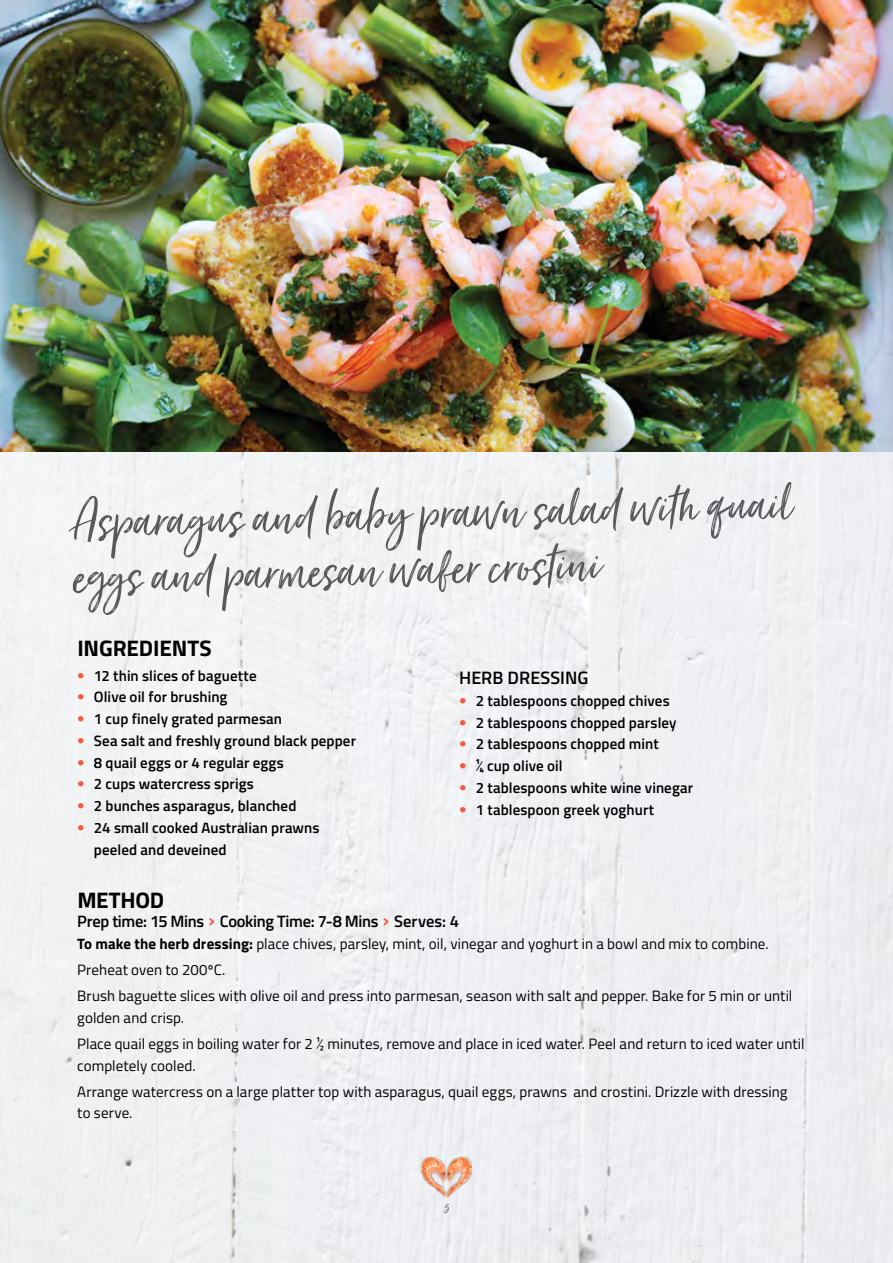
<style>
.page{position:relative;width:893px;height:1263px;background:#eff0f3}
.page>*{position:absolute;margin:0;border:0;box-sizing:border-box;transform-origin:0 0}
.t1{font:64.5px/56.2px "Just Lovely";color:#58595b}
.t2{font:700 22.5px "Titillium Web";letter-spacing:-.005em;color:#000}
.t3{font:19.5px "Just Lovely";color:#58595b}
.t4{font:600 18px "Titillium Web";letter-spacing:.005em;color:#000}
.t5{font:600 16.5px "Titillium Web";letter-spacing:-.02em;color:#000}
.t6{font:15px/26px "Titillium Web";letter-spacing:.005em;color:#000}
.t7{font:600 15px/21.8px "Titillium Web";letter-spacing:.005em;color:#000}
.s1{font-family:"Helvetica Neue";font-weight:400;color:#f15b40}
.s2{font-size:21px;color:#f15b40}
.s3{font-weight:700}
</style>
<div class="page">
<div style="left:420px;top:1156px;width:53px;height:43px;background:#000;opacity:.31"></div>
<img style="left:422px;top:1157px;width:49px;height:40px">
<img style="left:0;top:0;width:893px;height:451px">
<h1 class="t1" style="left:71px;top:494px;width:722px;rotate:-1deg">Asparagus and baby prawn salad with quail egg s and parmesan wafer crostini</h1>
<h2 class="t2" style="left:77px;top:631px;width:136px">INGREDIENTS</h2>
<p class="t7" style="left:77px;top:664px;width:181px"><span class="s1">•</span> 12 thin slices of baguette</p>
<p class="t7" style="left:77px;top:685px;width:152px"><span class="s1">•</span> Olive oil for brushing</p>
<p class="t7" style="left:77px;top:707px;width:206px"><span class="s1">•</span> 1 cup finely grated parmesan</p>
<p class="t7" style="left:77px;top:729px;width:280px"><span class="s1">•</span> Sea salt and freshly ground black pepper</p>
<p class="t7" style="left:77px;top:751px;width:208px"><span class="s1">•</span> 8 quail eggs or 4 regular eggs</p>
<p class="t7" style="left:77px;top:772px;width:178px"><span class="s1">•</span> 2 cups watercress sprigs</p>
<p class="t7" style="left:77px;top:794px;width:221px"><span class="s1">•</span> 2 bunches asparagus, blanched</p>
<p class="t7" style="left:94px;top:816px;width:227px;text-indent:-17px"><span class="s1">•</span> 24 small cooked Australian prawns peeled and deveined</p>
<p class="t4" style="left:459px;top:664px;width:131px">HERB DRESSING</p>
<p class="t7" style="left:459px;top:689px;width:212px"><span class="s1">•</span> 2 tablespoons chopped chives</p>
<p class="t7" style="left:459px;top:711px;width:219px"><span class="s1">•</span> 2 tablespoons chopped parsley</p>
<p class="t7" style="left:459px;top:732px;width:201px"><span class="s1">•</span> 2 tablespoons chopped mint</p>
<p class="t7" style="left:459px;top:754px;width:105px"><span class="s1">•</span> ¼ cup olive oil</p>
<p class="t7" style="left:459px;top:776px;width:236px"><span class="s1">•</span> 2 tablespoons white wine vinegar</p>
<p class="t7" style="left:459px;top:798px;width:197px"><span class="s1">•</span> 1 tablespoon greek yoghurt</p>
<h2 class="t2" style="left:77px;top:883px;width:88px">METHOD</h2>
<p class="t5" style="left:77px;top:909px;width:383px">Prep time: 15 Mins <span class="s2">›</span> Cooking Time: 7-8 Mins <span class="s2">›</span> Serves: 4</p>
<p class="t6" style="left:77px;top:930px;width:717px"><span class="s3">To make the herb dressing:</span> place chives, parsley, mint, oil, vinegar and yoghurt in a bowl and mix to combine.<br>Preheat oven to 200ºC.<br>Brush baguette slices with olive oil and press into parmesan, season with salt and pepper. Bake for 5 min or until</p>
<p class="t6" style="left:77px;top:1004px;width:729px">golden and crisp.<br>Place quail eggs in boiling water for 2 ½ minutes, remove and place in iced water. Peel and return to iced water until</p>
<p class="t6" style="left:77px;top:1052px;width:712px">completely cooled.<br>Arrange watercress on a large platter top with asparagus, quail eggs, prawns and crostini. Drizzle with dressing</p>
<p class="t6" style="left:77px;top:1099px;width:57px">to serve.</p>
<h3 class="t3" style="left:444px;top:1196px;width:6px">5</h3>
</div>
